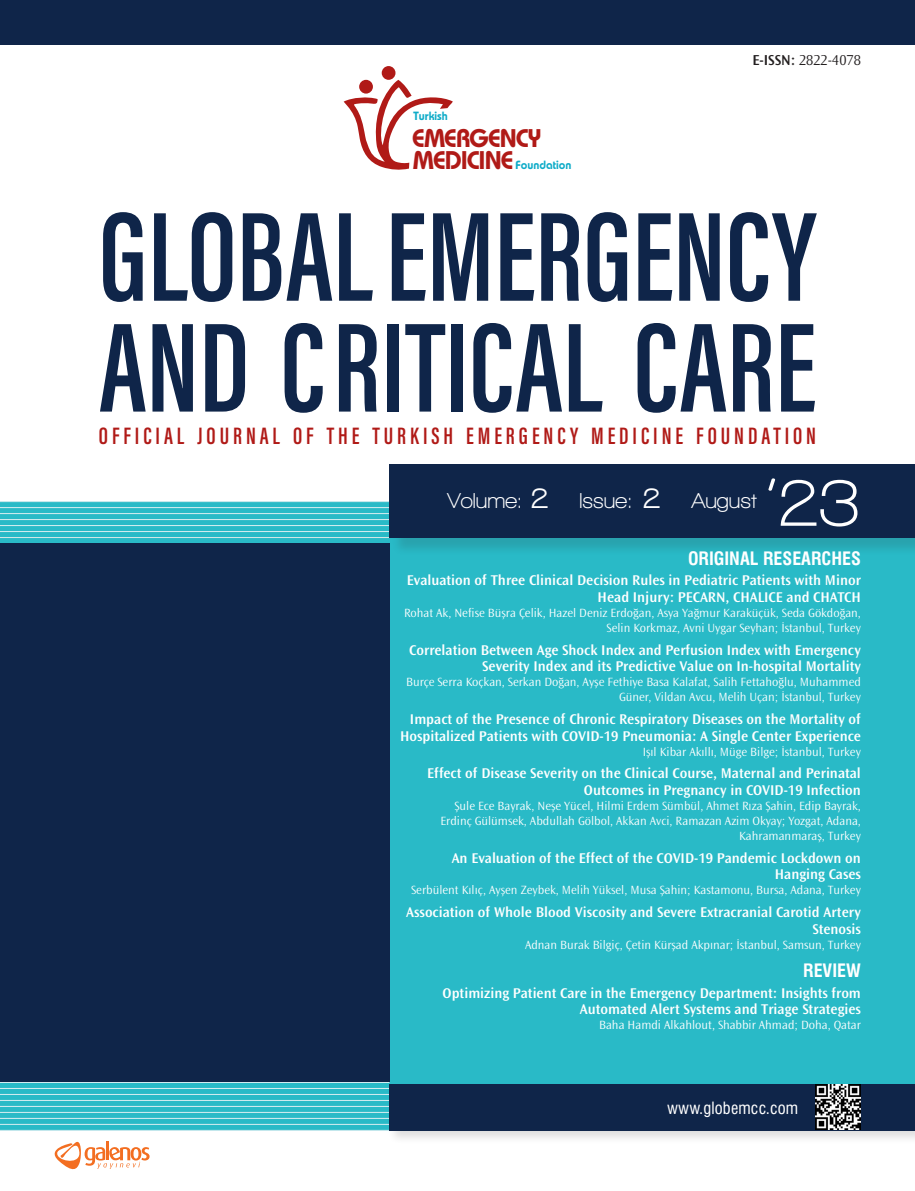
<style>
.page{position:relative;width:915px;height:1191px;background:#fff}
.page>*{position:absolute;margin:0;border:0;box-sizing:border-box;transform-origin:0 0}
.t1{font:600 130.8px/110.9px "Acumin Pro Extra Cond";color:#0f2549}
.t2{font:700 69.9px "Walkway";color:#fff}
.t3{font:25.8px "Bauhaus Demi Tr";letter-spacing:-.04em;color:#b01a17}
.t4{font:600 24.45px "Acumin Pro Extra Cond";letter-spacing:.16em;color:#b01a17}
.t5{font:700 22.05px "Walkway";color:#fff}
.KAPAK_TÜR{font:18px "Swiss Condensed Bold Tr";color:#fff}
.t6{font:16.5px "Swiss Condensed Tr";letter-spacing:.01em;color:#fff}
.t7{font:300 15px "Ocean Sans Std";color:#231f20}
.KAPAK-1{font:600 14.7px/16.5px "Ocean Sans Std";color:#fff;text-align:right}
.KAPAK-2{font:300 12.45px/15px "Ocean Sans Std";color:#fff;text-align:right}
.t8{font:12px "Bauhaus Demi Tr";color:#0dabc8}
.s1{font-weight:600}
.s2{font-weight:800;font-size:30px}
</style>
<div class="page">
<div style="left:0;top:501px;width:914px;height:629px;background:#29bac7"></div>
<hr style="left:0;top:501px;width:389px;height:1px;background:#d8eef1">
<hr style="left:0;top:1082px;width:389px;height:1px;background:#d8eef1">
<hr style="left:0;top:507px;width:389px;height:1px;background:#d8eef1">
<hr style="left:0;top:1088px;width:389px;height:1px;background:#d8eef1">
<hr style="left:0;top:519px;width:389px;height:1px;background:#d8eef1">
<hr style="left:0;top:1100px;width:389px;height:1px;background:#d8eef1">
<hr style="left:0;top:513px;width:389px;height:1px;background:#d8eef1">
<hr style="left:0;top:1094px;width:389px;height:1px;background:#d8eef1">
<hr style="left:0;top:525px;width:389px;height:1px;background:#d8eef1">
<hr style="left:0;top:1106px;width:389px;height:1px;background:#d8eef1">
<hr style="left:0;top:531px;width:389px;height:1px;background:#d8eef1">
<hr style="left:0;top:1112px;width:389px;height:1px;background:#d8eef1">
<hr style="left:0;top:1124px;width:389px;height:1px;background:#d8eef1">
<hr style="left:0;top:537px;width:389px;height:1px;background:#d6e9e8">
<hr style="left:0;top:1118px;width:389px;height:1px;background:#d8eef1">
<hr style="left:0;top:1130px;width:389px;height:1px;background:#d8eef1">
<div style="left:0;top:0;width:914px;height:45px;background:#0f2549"></div>
<div style="left:391px;top:466px;width:523px;height:90px;background:#231f20;opacity:.15"></div>
<div style="left:389px;top:463px;width:525px;height:74px;background:#0f2549"></div>
<div style="left:387px;top:1082px;width:527px;height:63px;background:#231f20;opacity:.15"></div>
<div style="left:389px;top:1084px;width:525px;height:46px;background:#0f2549"></div>
<svg style="left:54px;top:1141px;width:95px;height:29px"></svg>
<div style="left:0;top:543px;width:389px;height:539px;background:#0f2549"></div>
<img style="left:815px;top:1084px;width:45px;height:46px">
<div style="left:381px;top:66px;width:14px;height:14px;background:#b01a17;border-radius:50%"></div>
<svg style="left:343px;top:80px;width:109px;height:90px"></svg>
<p class="t8" style="left:413px;top:109px;width:36px">Turkish</p>
<p class="t3" style="left:412px;top:123px;width:131px">EMERGENCY</p>
<p class="t3" style="left:412px;top:145px;width:102px">MEDICINE</p>
<p class="t8" style="left:515px;top:158px;width:57px">Foundation</p>
<p class="t7" style="left:752px;top:52px;width:110px"><span class="s1">E-ISSN:</span> 2822-4078</p>
<p class="t1" style="left:99px;top:200px;width:718px">GLOBAL EMERGENCY<br>AND CRITICAL CARE</p>
<p class="t4" style="left:99px;top:421px;width:718px">OFFICIAL JOURNAL OF THE TURKISH EMERGENCY MEDICINE FOUNDATION</p>
<p class="t5" style="left:447px;top:489px;width:311px">Volume: <span class="s2">2</span> Issue: <span class="s2">2</span> August</p>
<p class="t2" style="left:765px;top:464px;width:95px">‘23</p>
<p class="KAPAK_TÜR" style="left:687px;top:547px;width:174px">ORIGINAL RESEARCHES</p>
<p class="KAPAK-1" style="left:406px;top:572px;width:455px">Evaluation of Three Clinical Decision Rules in Pediatric Patients with Minor<br>Head Injury: PECARN, CHALICE and CHATCH</p>
<p class="KAPAK-2" style="left:404px;top:605px;width:458px">Rohat Ak, Nefise Büşra Çelik, Hazel Deniz Erdoğan, Asya Yağmur Karaküçük, Seda Gökdoğan,<br>Selin Korkmaz, Avni Uygar Seyhan; İstanbul, Turkey</p>
<p class="KAPAK-1" style="left:409px;top:642px;width:453px">Correlation Between Age Shock Index and Perfusion Index with Emergency<br>Severity Index and its Predictive Value on In-hospital Mortality</p>
<p class="KAPAK-2" style="left:406px;top:674px;width:456px">Burçe Serra Koçkan, Serkan Doğan, Ayşe Fethiye Basa Kalafat, Salih Fettahoğlu, Muhammed<br>Güner, Vildan Avcu, Melih Uçan; İstanbul, Turkey</p>
<p class="KAPAK-1" style="left:400px;top:711px;width:462px">Impact of the Presence of Chronic Respiratory Diseases on the Mortality of<br>Hospitalized Patients with COVID-19 Pneumonia: A Single Center Experience</p>
<p class="KAPAK-2" style="left:642px;top:744px;width:220px">Işıl Kibar Akıllı, Müge Bilge; İstanbul, Turkey</p>
<p class="KAPAK-1" style="left:427px;top:765px;width:435px">Effect of Disease Severity on the Clinical Course, Maternal and Perinatal<br>Outcomes in Pregnancy in COVID-19 Infection</p>
<p class="KAPAK-2" style="left:440px;top:798px;width:422px">Şule Ece Bayrak, Neşe Yücel, Hilmi Erdem Sümbül, Ahmet Rıza Şahin, Edip Bayrak,<br>Erdinç Gülümsek, Abdullah Gölbol, Akkan Avci, Ramazan Azim Okyay; Yozgat, Adana,<br>Kahramanmaraş, Turkey</p>
<p class="KAPAK-1" style="left:451px;top:850px;width:410px">An Evaluation of the Effect of the COVID-19 Pandemic Lockdown on<br>Hanging Cases</p>
<p class="KAPAK-2" style="left:411px;top:883px;width:451px">Serbülent Kılıç, Ayşen Zeybek, Melih Yüksel, Musa Şahin; Kastamonu, Bursa, Adana, Turkey</p>
<p class="KAPAK-1" style="left:406px;top:904px;width:456px">Association of Whole Blood Viscosity and Severe Extracranial Carotid Artery<br>Stenosis</p>
<p class="KAPAK-2" style="left:525px;top:937px;width:337px">Adnan Burak Bilgiç, Çetin Kürşad Akpınar; İstanbul, Samsun, Turkey</p>
<p class="KAPAK_TÜR" style="left:803px;top:959px;width:59px">REVIEW</p>
<p class="KAPAK-1" style="left:442px;top:985px;width:419px">Optimizing Patient Care in the Emergency Department: Insights from<br>Automated Alert Systems and Triage Strategies</p>
<p class="KAPAK-2" style="left:599px;top:1018px;width:263px">Baha Hamdi Alkahlout, Shabbir Ahmad; Doha, Qatar</p>
<p class="t6" style="left:666px;top:1098px;width:133px">www.globemcc.com</p>
</div>
